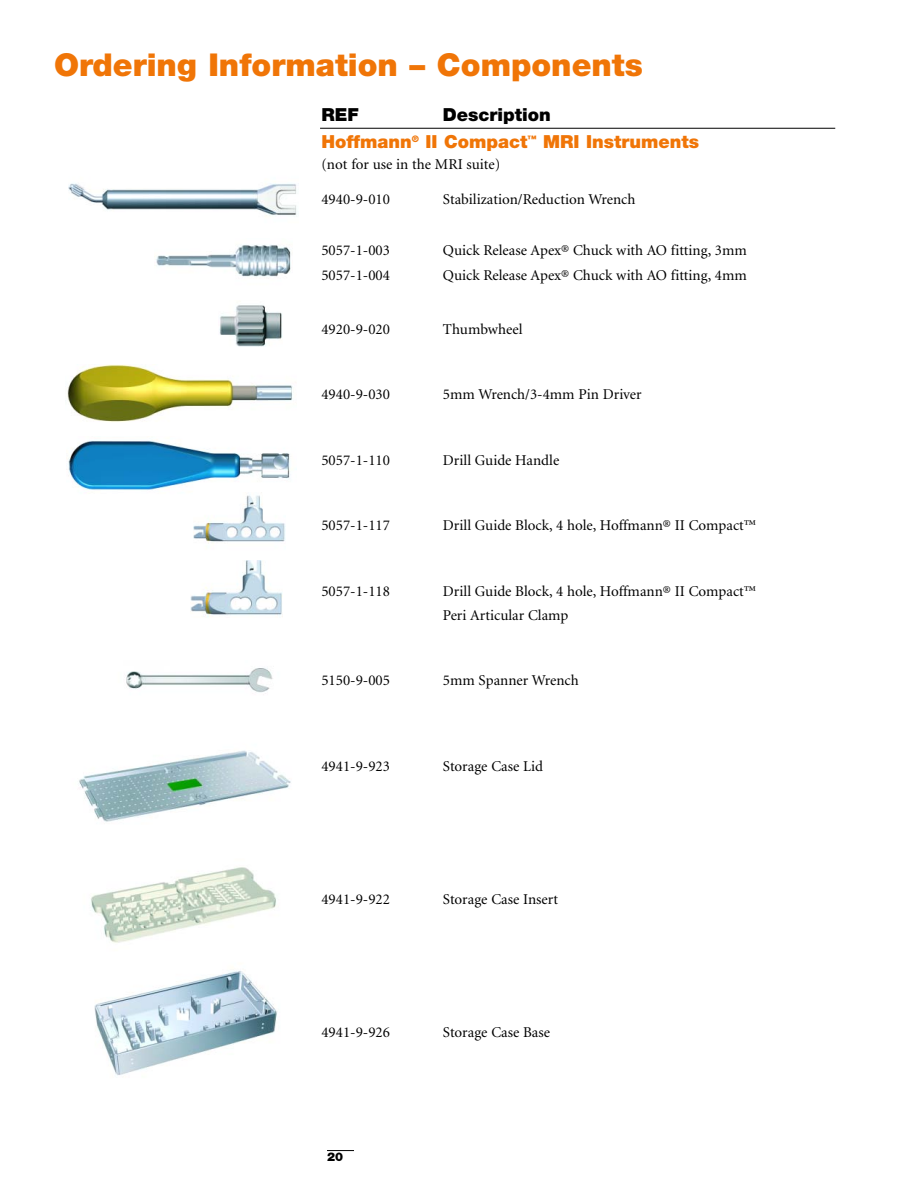
<style>
.page{position:relative;width:918px;height:1188px;background:#fff}
.page>*{position:absolute;margin:0;border:0;box-sizing:border-box;transform-origin:0 0}
.t1{font:900 31.5px "Helvetica Neue";color:#f07507}
.t2{font:900 18px/27px "Helvetica Neue";color:#f07507}
.t3{font:900 18px "Helvetica Neue";color:#000}
.t4{font:15px/23.7px "Minion";color:#000}
.t5{font:900 12px "Helvetica Neue";color:#000}
.s1{color:#000}
</style>
<div class="page">
<svg style="left:327px;top:1150px;width:27px;height:1px"></svg>
<hr style="left:320px;top:128px;width:515px;height:1px;background:#000">
<img style="left:68px;top:183px;width:229px;height:74px">
<img style="left:155px;top:239px;width:138px;height:38px">
<img style="left:67px;top:365px;width:226px;height:57px">
<img style="left:68px;top:440px;width:222px;height:50px">
<img style="left:193px;top:495px;width:93px;height:48px">
<img style="left:191px;top:560px;width:92px;height:57px">
<img style="left:126px;top:668px;width:147px;height:25px">
<img style="left:79px;top:750px;width:212px;height:326px">
<img style="left:219px;top:305px;width:64px;height:42px">
<h1 class="t1" style="left:54px;top:54px;width:590px">Ordering Information – Components</h1>
<p class="t2" style="left:321px;top:102px;width:379px;text-indent:122px"><span class="s1">Description<br></span>Hoffmann<sup>®</sup> II Compact<sup>™</sup> MRI Instruments</p>
<p class="t4" style="left:321px;top:153px;width:180px">(not for use in the MRI suite)</p>
<p class="t4" style="left:321px;top:189px;width:70px">4940-9-010</p>
<p class="t4" style="left:443px;top:189px;width:194px">Stabilization/Reduction Wrench</p>
<p class="t3" style="left:321px;top:108px;width:39px">REF</p>
<p class="t4" style="left:321px;top:239px;width:70px">5057-1-003</p>
<p class="t4" style="left:443px;top:239px;width:305px">Quick Release Apex® Chuck with AO fitting, 3mm</p>
<p class="t4" style="left:321px;top:264px;width:70px">5057-1-004</p>
<p class="t4" style="left:443px;top:264px;width:305px">Quick Release Apex® Chuck with AO fitting, 4mm</p>
<p class="t4" style="left:321px;top:318px;width:70px">4920-9-020</p>
<p class="t4" style="left:443px;top:318px;width:81px">Thumbwheel</p>
<p class="t4" style="left:321px;top:384px;width:70px">4940-9-030</p>
<p class="t4" style="left:443px;top:384px;width:200px">5mm Wrench/3-4mm Pin Driver</p>
<p class="t4" style="left:321px;top:449px;width:70px">5057-1-110</p>
<p class="t4" style="left:443px;top:449px;width:118px">Drill Guide Handle</p>
<p class="t4" style="left:321px;top:515px;width:70px">5057-1-117</p>
<p class="t4" style="left:443px;top:515px;width:315px">Drill Guide Block, 4 hole, Hoffmann® II Compact™</p>
<p class="t4" style="left:321px;top:581px;width:70px">5057-1-118</p>
<p class="t4" style="left:443px;top:581px;width:315px">Drill Guide Block, 4 hole, Hoffmann® II Compact™<br>Peri Articular Clamp</p>
<p class="t4" style="left:321px;top:670px;width:70px">5150-9-005</p>
<p class="t4" style="left:443px;top:670px;width:137px">5mm Spanner Wrench</p>
<p class="t4" style="left:321px;top:755px;width:70px">4941-9-923</p>
<p class="t4" style="left:443px;top:755px;width:102px">Storage Case Lid</p>
<p class="t4" style="left:321px;top:888px;width:70px">4941-9-922</p>
<p class="t4" style="left:443px;top:888px;width:117px">Storage Case Insert</p>
<p class="t4" style="left:321px;top:1021px;width:70px">4941-9-926</p>
<p class="t4" style="left:443px;top:1021px;width:109px">Storage Case Base</p>
<p class="t5" style="left:327px;top:1153px;width:18px">20</p>
</div>
